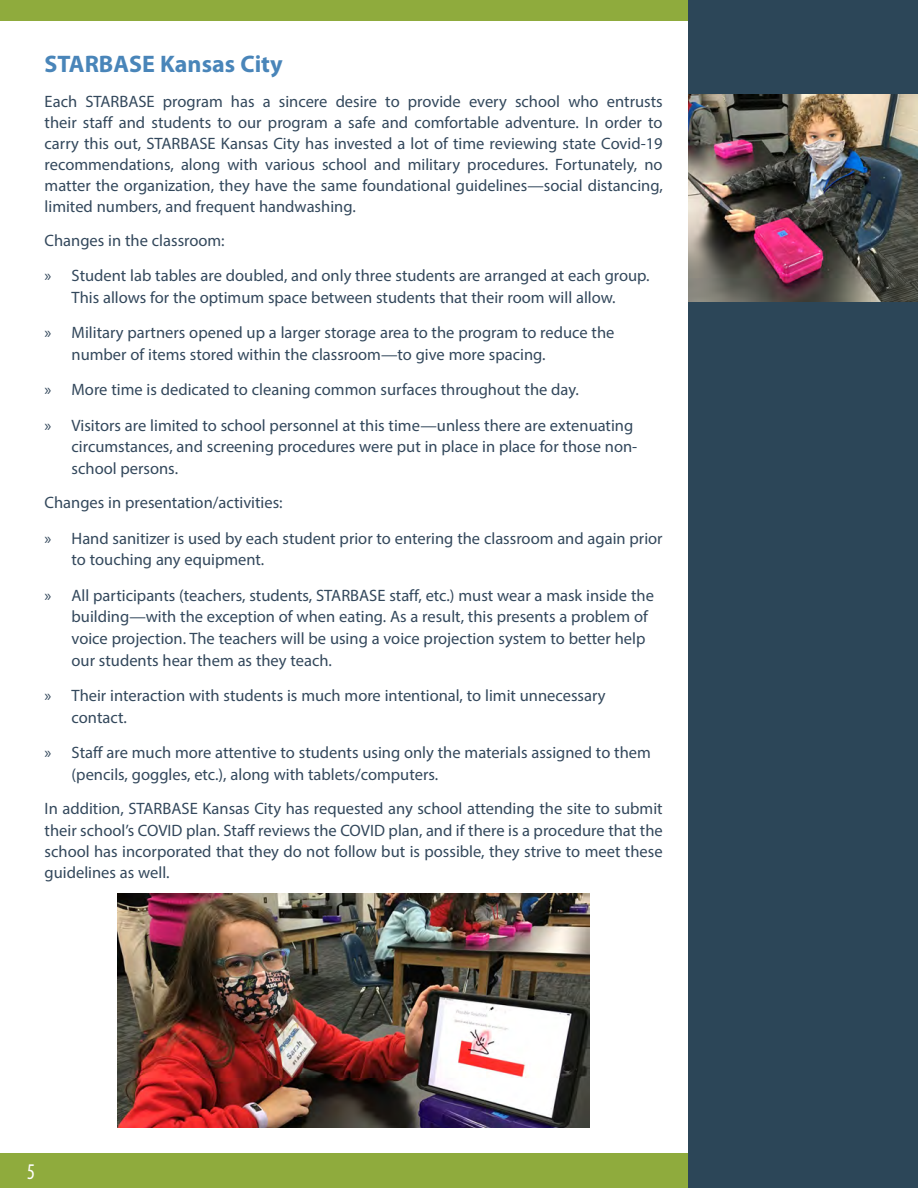
<style>
.page{position:relative;width:918px;height:1188px;background:#fff}
.page>*{position:absolute;margin:0;border:0;box-sizing:border-box;transform-origin:0 0}
.Header-_Level_2{font:700 24px "Myriad Pro";color:#4985b9}
.t1{font:condensed 22.5px "Myriad Pro";color:#fff;scale:.9 1}
.t2{font:16.5px/21.8px "Myriad Pro";color:#33485c}
</style>
<div class="page">
<div style="left:0;top:0;width:864px;height:20px;background:#8fab3d"></div>
<div style="left:0;top:1153px;width:688px;height:35px;background:#8fab3d"></div>
<div style="left:688px;top:0;width:230px;height:1188px;background:#2c4658"></div>
<img style="left:688px;top:94px;width:230px;height:208px">
<img style="left:118px;top:893px;width:472px;height:235px">
<p class="Header-_Level_2" style="left:45px;top:48px;width:240px">STARBASE Kansas City</p>
<p class="t2" style="left:45px;top:90px;width:620px;line-height:21px;text-align:justify">Each STARBASE program has a sincere desire to provide every school who entrusts their staff and students to our program a safe and comfortable adventure. In order to carry this out, STARBASE Kansas City has invested a lot of time reviewing state Covid-19 recommendations, along with various school and military procedures. Fortunately, no matter the organization, they have the same foundational guidelines—social distancing, limited numbers, and frequent handwashing.</p>
<p class="t2" style="left:45px;top:229px;width:182px">Changes in the classroom:</p>
<p class="t2" style="left:45px;top:265px;width:607px;text-align:center">» Student lab tables are doubled, and only three students are arranged at each group.<br>This allows for the optimum space between students that their room will allow.</p>
<p class="t2" style="left:72px;top:322px;width:544px;text-indent:-27px">» Military partners opened up a larger storage area to the program to reduce the number of items stored within the classroom—to give more spacing.</p>
<p class="t2" style="left:45px;top:379px;width:536px">» More time is dedicated to cleaning common surfaces throughout the day.</p>
<p class="t2" style="left:72px;top:414px;width:567px;text-indent:-27px">» Visitors are limited to school personnel at this time—unless there are extenuating circumstances, and screening procedures were put in place in place for those non&shy;school persons.</p>
<p class="t2" style="left:45px;top:492px;width:240px">Changes in presentation/activities:</p>
<p class="t2" style="left:72px;top:527px;width:593px;text-indent:-27px">» Hand sanitizer is used by each student prior to entering the classroom and again prior to touching any equipment.</p>
<p class="t2" style="left:72px;top:584px;width:584px;text-indent:-27px">» All participants (teachers, students, STARBASE staff, etc.) must wear a mask inside the building—with the exception of when eating. As a result, this presents a problem of voice projection. The teachers will be using a voice projection system to better help our students hear them as they teach.</p>
<p class="t2" style="left:72px;top:685px;width:536px;text-indent:-27px">» Their interaction with students is much more intentional, to limit unnecessary contact.</p>
<p class="t2" style="left:72px;top:742px;width:581px;text-indent:-27px">» Staff are much more attentive to students using only the materials assigned to them (pencils, goggles, etc.), along with tablets/computers.</p>
<p class="t2" style="left:45px;top:798px;width:620px;line-height:21px;text-align:justify">In addition, STARBASE Kansas City has requested any school attending the site to submit their school’s COVID plan. Staff reviews the COVID plan, and if there is a procedure that the school has incorporated that they do not follow but is possible, they strive to meet these guidelines as well.</p>
<h2 class="t1" style="left:27px;top:1158px;width:10px">5</h2>
</div>
